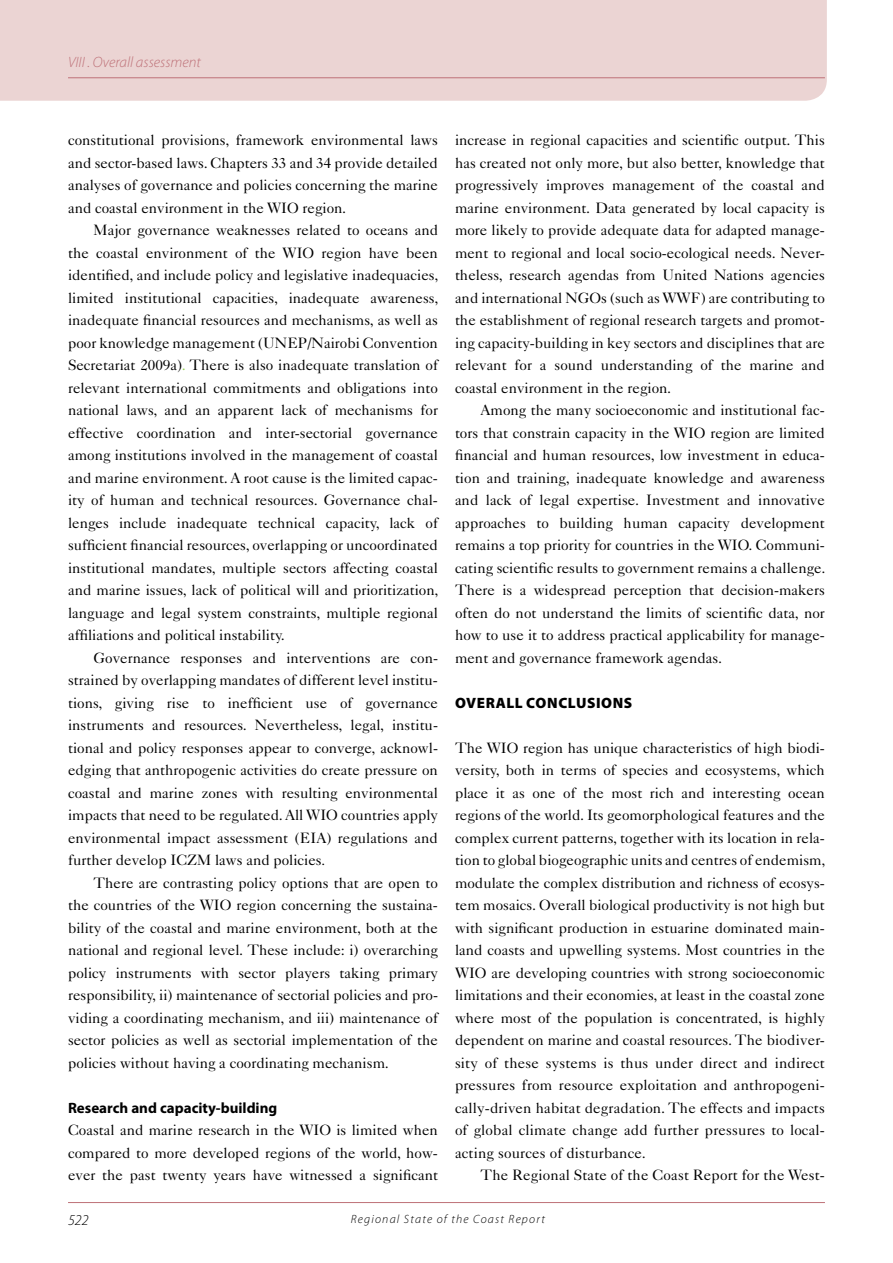
<style>
.page{position:relative;width:893px;height:1263px;background:#fff}
.page>*{position:absolute;margin:0;border:0;box-sizing:border-box;transform-origin:0 0}
.t1{font:15px/22.5px "Caslon 540 LT Std";color:#000}
.t2{font:italic 300 15px "Myriad Pro";color:#be7178}
.t3{font:900 15px "Myriad Pro";letter-spacing:.035em;color:#000}
.t4{font:italic 300 15px "Myriad Pro";color:#000}
.t5{font:italic 300 12px "Myriad Pro";letter-spacing:.1em;color:#000}
.s1{color:#92d050}
.s2{font-style:italic}
.s3{font-family:"Myriad Pro";font-weight:700}
</style>
<div class="page">
<div style="left:0;top:0;width:827px;height:101px;background:#ebd4d3"></div>
<hr style="left:68px;top:77px;width:757px;height:1px;background:#be7178">
<hr style="left:68px;top:1202px;width:757px;height:1px;background:#be7178">
<p class="t2" style="left:68px;top:53px;width:134px">VIII . Overall assessment</p>
<p class="t1" style="left:68px;top:129px;width:371px">constitutional provisions, framework environmental laws</p>
<p class="t1" style="left:68px;top:151px;width:371px">and sector-based laws. Chapters 33 and 34 provide detailed</p>
<p class="t1" style="left:68px;top:174px;width:371px">analyses of governance and policies concerning the marine</p>
<p class="t1" style="left:68px;top:196px;width:280px">and coastal environment in the WIO region.</p>
<p class="t1" style="left:94px;top:219px;width:346px">Major governance weaknesses related to oceans and</p>
<p class="t1" style="left:68px;top:241px;width:371px">the coastal environment of the WIO region have been</p>
<p class="t1" style="left:68px;top:264px;width:372px">identified, and include policy and legislative inadequacies,</p>
<p class="t1" style="left:68px;top:286px;width:372px">limited institutional capacities, inadequate awareness,</p>
<p class="t1" style="left:68px;top:309px;width:371px">inadequate financial resources and mechanisms, as well as</p>
<p class="t1" style="left:68px;top:331px;width:371px">poor knowledge management (UNEP/Nairobi Convention</p>
<p class="t1" style="left:68px;top:354px;width:371px">Secretariat 2009a)<span class="s1">.</span> There is also inadequate translation of</p>
<p class="t1" style="left:68px;top:376px;width:371px">relevant international commitments and obligations into</p>
<p class="t1" style="left:68px;top:399px;width:371px">national laws, and an apparent lack of mechanisms for</p>
<p class="t1" style="left:68px;top:421px;width:371px">effective coordination and inter-sectorial governance</p>
<p class="t1" style="left:68px;top:444px;width:371px">among institutions involved in the management of coastal</p>
<p class="t1" style="left:68px;top:466px;width:371px">and marine environment. A root cause is the limited capac-</p>
<p class="t1" style="left:68px;top:489px;width:371px">ity of human and technical resources. Governance chal-</p>
<p class="t1" style="left:68px;top:511px;width:371px">lenges include inadequate technical capacity, lack of</p>
<p class="t1" style="left:68px;top:534px;width:371px">sufficient financial resources, overlapping or uncoordinated</p>
<p class="t1" style="left:68px;top:556px;width:371px">institutional mandates, multiple sectors affecting coastal</p>
<p class="t1" style="left:68px;top:579px;width:372px">and marine issues, lack of political will and prioritization,</p>
<p class="t1" style="left:68px;top:601px;width:371px">language and legal system constraints, multiple regional</p>
<p class="t1" style="left:68px;top:624px;width:218px">affiliations and political instability.</p>
<p class="t1" style="left:94px;top:646px;width:346px">Governance responses and interventions are con-</p>
<p class="t1" style="left:68px;top:669px;width:371px">strained by overlapping mandates of different level institu-</p>
<p class="t1" style="left:68px;top:691px;width:371px">tions, giving rise to inefficient use of governance</p>
<p class="t1" style="left:68px;top:714px;width:371px">instruments and resources. Nevertheless, legal, institu-</p>
<p class="t1" style="left:68px;top:736px;width:371px">tional and policy responses appear to converge, acknowl-</p>
<p class="t1" style="left:68px;top:759px;width:371px">edging that anthropogenic activities do create pressure on</p>
<p class="t1" style="left:68px;top:781px;width:371px">coastal and marine zones with resulting environmental</p>
<p class="t1" style="left:68px;top:804px;width:371px">impacts that need to be regulated. All WIO countries apply</p>
<p class="t1" style="left:68px;top:826px;width:371px">environmental impact assessment (EIA) regulations and</p>
<p class="t1" style="left:68px;top:849px;width:259px">further develop ICZM laws and policies<span class="s2">.</span></p>
<p class="t1" style="left:94px;top:871px;width:346px">There are contrasting policy options that are open to</p>
<p class="t1" style="left:68px;top:894px;width:371px">the countries of the WIO region concerning the sustaina-</p>
<p class="t1" style="left:68px;top:916px;width:371px">bility of the coastal and marine environment, both at the</p>
<p class="t1" style="left:68px;top:939px;width:371px">national and regional level. These include: i) overarching</p>
<p class="t1" style="left:68px;top:961px;width:371px">policy instruments with sector players taking primary</p>
<p class="t1" style="left:68px;top:984px;width:371px">responsibility, ii) maintenance of sectorial policies and pro-</p>
<p class="t1" style="left:68px;top:1006px;width:371px">viding a coordinating mechanism, and iii) maintenance of</p>
<p class="t1" style="left:68px;top:1029px;width:371px">sector policies as well as sectorial implementation of the</p>
<p class="t1" style="left:68px;top:1051px;width:322px">policies without having a coordinating mechanism.</p>
<p class="t1" style="left:68px;top:1096px;width:371px"><span class="s3">Research and capacity-building<br></span>Coastal and marine research in the WIO is limited when compared to more developed regions of the world, how&shy;ever the past twenty years have witnessed a significant</p>
<p class="t1" style="left:455px;top:129px;width:371px">increase in regional capacities and scientific output. This</p>
<p class="t1" style="left:455px;top:151px;width:371px">has created not only more, but also better, knowledge that</p>
<p class="t1" style="left:455px;top:174px;width:371px">progressively improves management of the coastal and</p>
<p class="t1" style="left:455px;top:196px;width:371px">marine environment. Data generated by local capacity is</p>
<p class="t1" style="left:455px;top:219px;width:371px">more likely to provide adequate data for adapted manage-</p>
<p class="t1" style="left:455px;top:241px;width:371px">ment to regional and local socio-ecological needs. Never-</p>
<p class="t1" style="left:455px;top:264px;width:371px">theless, research agendas from United Nations agencies</p>
<p class="t1" style="left:455px;top:286px;width:371px">and international NGOs (such as WWF) are contributing to</p>
<p class="t1" style="left:455px;top:309px;width:371px">the establishment of regional research targets and promot-</p>
<p class="t1" style="left:455px;top:331px;width:371px">ing capacity-building in key sectors and disciplines that are</p>
<p class="t1" style="left:455px;top:354px;width:371px">relevant for a sound understanding of the marine and</p>
<p class="t1" style="left:455px;top:376px;width:218px">coastal environment in the region.</p>
<p class="t1" style="left:480px;top:399px;width:346px">Among the many socioeconomic and institutional fac-</p>
<p class="t1" style="left:455px;top:421px;width:371px">tors that constrain capacity in the WIO region are limited</p>
<p class="t1" style="left:455px;top:444px;width:371px">financial and human resources, low investment in educa-</p>
<p class="t1" style="left:455px;top:466px;width:371px">tion and training, inadequate knowledge and awareness</p>
<p class="t1" style="left:455px;top:489px;width:371px">and lack of legal expertise. Investment and innovative</p>
<p class="t1" style="left:455px;top:511px;width:371px">approaches to building human capacity development</p>
<p class="t1" style="left:455px;top:534px;width:371px">remains a top priority for countries in the WIO. Communi-</p>
<p class="t1" style="left:455px;top:556px;width:372px">cating scientific results to government remains a challenge.</p>
<p class="t1" style="left:455px;top:579px;width:371px">There is a widespread perception that decision-makers</p>
<p class="t1" style="left:455px;top:601px;width:371px">often do not understand the limits of scientific data, nor</p>
<p class="t1" style="left:455px;top:624px;width:371px">how to use it to address practical applicability for manage-</p>
<p class="t1" style="left:455px;top:646px;width:269px">ment and governance framework agendas.</p>
<p class="t3" style="left:455px;top:693px;width:22px">OVER</p>
<p class="t3" style="left:496px;top:693px;width:82px">ALL CONCLUS</p>
<p class="t3" style="left:596px;top:693px;width:27px">IONS</p>
<p class="t1" style="left:455px;top:736px;width:371px">The WIO region has unique characteristics of high biodi-</p>
<p class="t1" style="left:455px;top:759px;width:371px">versity, both in terms of species and ecosystems, which</p>
<p class="t1" style="left:455px;top:781px;width:371px">place it as one of the most rich and interesting ocean</p>
<p class="t1" style="left:455px;top:804px;width:371px">regions of the world. Its geomorphological features and the</p>
<p class="t1" style="left:455px;top:826px;width:371px">complex current patterns, together with its location in rela-</p>
<p class="t1" style="left:455px;top:849px;width:372px">tion to global biogeographic units and centres of endemism,</p>
<p class="t1" style="left:455px;top:871px;width:371px">modulate the complex distribution and richness of ecosys-</p>
<p class="t1" style="left:455px;top:894px;width:371px">tem mosaics. Overall biological productivity is not high but</p>
<p class="t1" style="left:455px;top:916px;width:371px">with significant production in estuarine dominated main-</p>
<p class="t1" style="left:455px;top:939px;width:371px">land coasts and upwelling systems. Most countries in the</p>
<p class="t1" style="left:455px;top:961px;width:371px">WIO are developing countries with strong socioeconomic</p>
<p class="t1" style="left:455px;top:984px;width:371px">limitations and their economies, at least in the coastal zone</p>
<p class="t1" style="left:455px;top:1006px;width:371px">where most of the population is concentrated, is highly</p>
<p class="t1" style="left:455px;top:1029px;width:371px">dependent on marine and coastal resources. The biodiver-</p>
<p class="t1" style="left:455px;top:1051px;width:371px">sity of these systems is thus under direct and indirect</p>
<p class="t1" style="left:455px;top:1074px;width:371px">pressures from resource exploitation and anthropogeni-</p>
<p class="t1" style="left:455px;top:1096px;width:371px">cally-driven habitat degradation. The effects and impacts</p>
<p class="t1" style="left:455px;top:1119px;width:371px">of global climate change add further pressures to local-</p>
<p class="t1" style="left:455px;top:1141px;width:193px">acting sources of disturbance.</p>
<p class="t1" style="left:480px;top:1164px;width:346px">The Regional State of the Coast Report for the West-</p>
<p class="t4" style="left:68px;top:1211px;width:22px">522</p>
<p class="t5" style="left:351px;top:1211px;width:196px">Regional State of the Coast Report</p>
</div>
